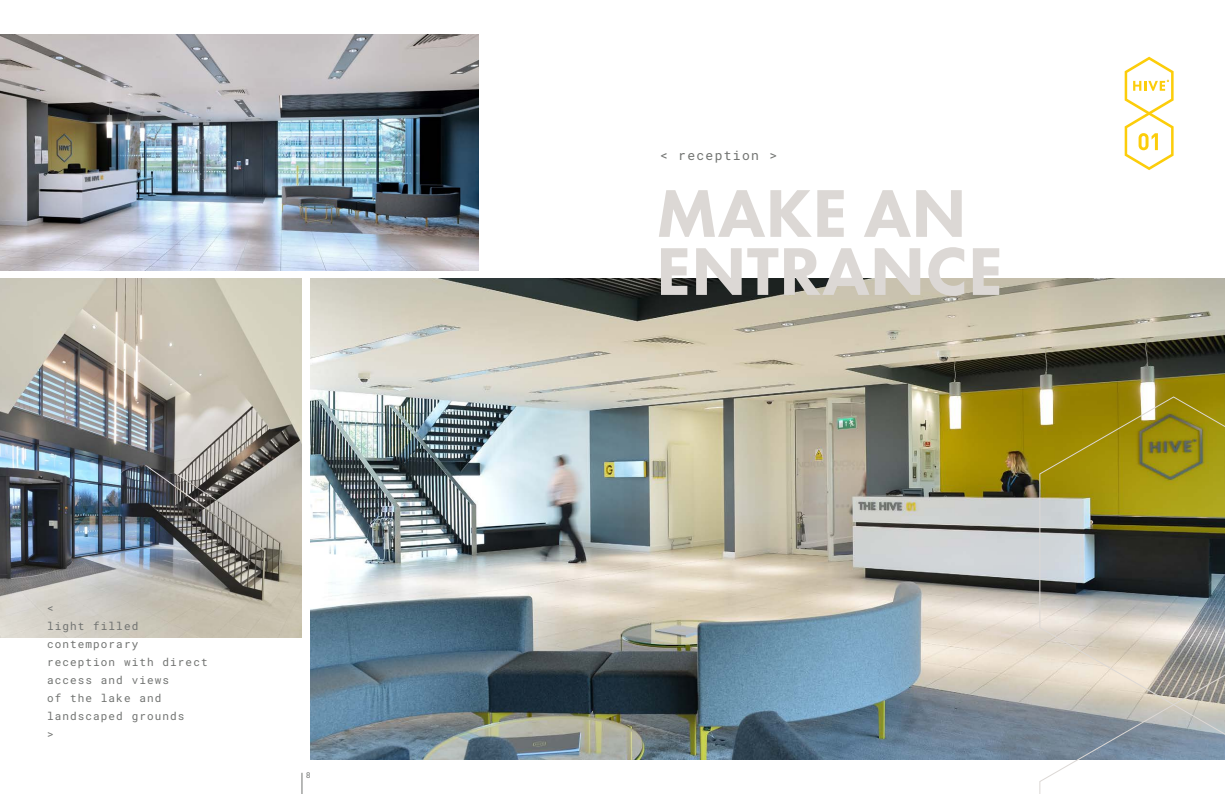
<style>
.page{position:relative;width:1225px;height:794px;background:#fff}
.page>*{position:absolute;margin:0;border:0;box-sizing:border-box;transform-origin:0 0}
.t1{font:800 70px/58px "Futura PT";color:#dcd8d5}
.t2{font:13px "Roboto Mono";letter-spacing:.1em;color:#717371}
.t3{font:11px/18px "Roboto Mono";letter-spacing:.1em;color:#717371}
.t4{font:8px "Roboto Mono";color:#717371}
</style>
<div class="page">
<svg style="left:302px;top:773px;width:1px;height:21px"></svg>
<img style="left:310px;top:279px;width:915px;height:481px">
<img style="left:0;top:279px;width:302px;height:358px">
<svg style="left:1124px;top:57px;width:49px;height:113px"></svg>
<img style="left:1038px;top:396px;width:187px;height:307px">
<svg style="left:1038px;top:703px;width:187px;height:91px"></svg>
<img style="left:0;top:34px;width:478px;height:236px">
<p class="t3" style="left:47px;top:598px;width:8px">&lt;</p>
<p class="t3" style="left:47px;top:616px;width:162px">light filled contemporary reception with direct access and views<br>of the lake and landscaped grounds</p>
<p class="t3" style="left:47px;top:724px;width:8px">&gt;</p>
<p class="t4" style="left:306px;top:770px;width:6px">8</p>
<p class="t2" style="left:660px;top:146px;width:118px">&lt; reception &gt;</p>
<p class="t1" style="left:656px;top:183px;width:348px">MAKE AN<br>ENTRANCE</p>
</div>
